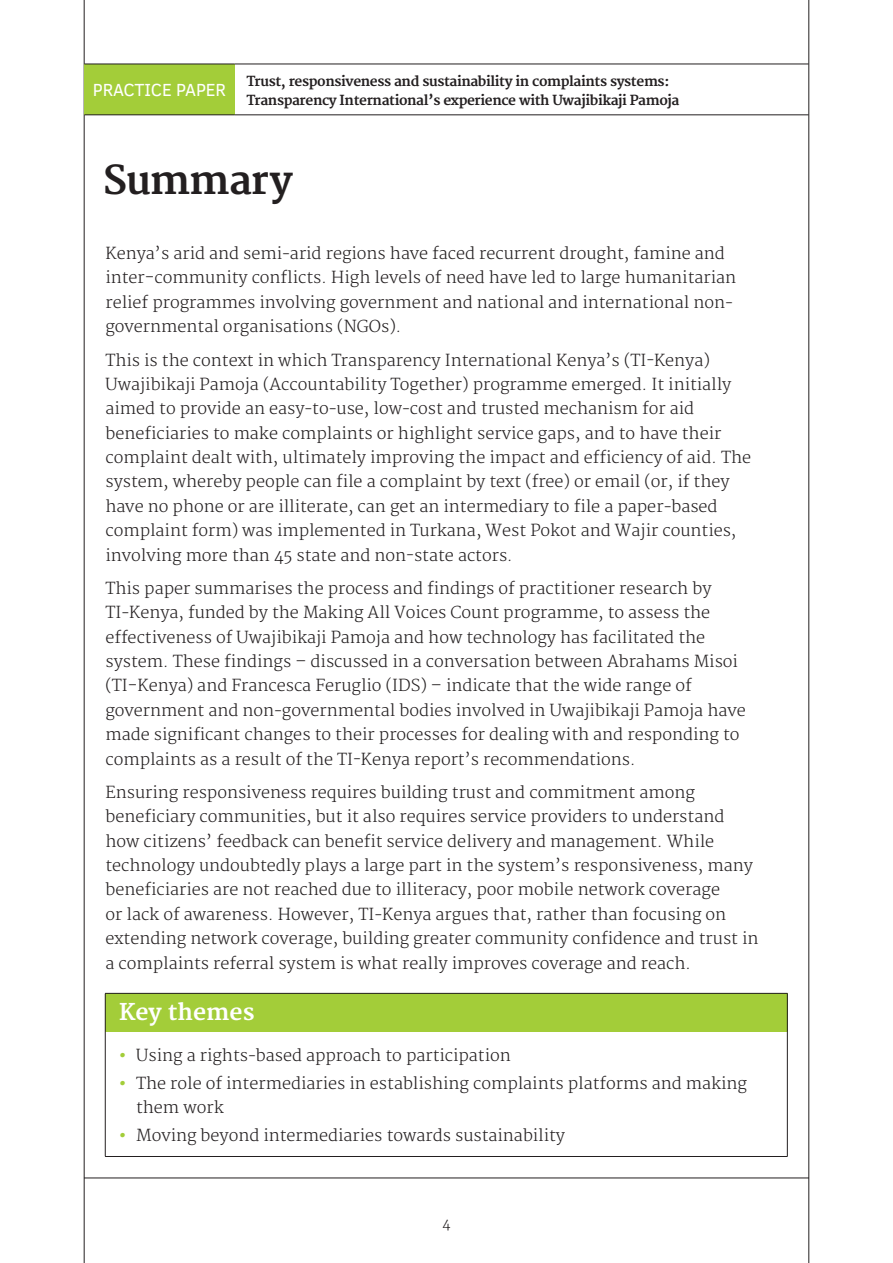
<style>
.page{position:relative;width:893px;height:1263px;background:#fff}
.page>*{position:absolute;margin:0;border:0;box-sizing:border-box;transform-origin:0 0}
.t1{font:700 39px "Merriweather";letter-spacing:-.02em;color:#231f20}
.t2{font:700 22.5px "Merriweather";color:#fff}
.t3{font:18px "Clear Sans";letter-spacing:-.01em;color:#fff}
.t4{font:300 16.2px/24.5px "Merriweather";color:#231f20}
.t5{font:700 13.5px/18.8px "Merriweather";letter-spacing:-.03em;color:#231f20}
.t6{font:300 13.5px "Merriweather";color:#231f20}
.s1{font-weight:700;color:#a3cd39}
</style>
<div class="page">
<hr style="left:84px;top:0;width:1px;height:1263px;background:#231f20">
<hr style="left:808px;top:0;width:1px;height:1263px;background:#231f20">
<hr style="left:84px;top:1178px;width:725px;height:1px;background:#231f20">
<div style="left:105px;top:993px;width:682px;height:39px;background:#a3cd39"></div>
<hr style="left:105px;top:993px;width:682px;height:1px;background:#231f20">
<hr style="left:105px;top:993px;width:1px;height:39px;background:#231f20">
<hr style="left:787px;top:993px;width:1px;height:39px;background:#231f20">
<hr style="left:105px;top:1032px;width:1px;height:124px;background:#231f20">
<hr style="left:787px;top:1032px;width:1px;height:124px;background:#231f20">
<hr style="left:105px;top:1156px;width:682px;height:1px;background:#231f20">
<div style="left:84px;top:64px;width:151px;height:51px;background:#a3cd39"></div>
<hr style="left:84px;top:64px;width:151px;height:1px;background:#231f20">
<hr style="left:235px;top:64px;width:574px;height:1px;background:#231f20">
<hr style="left:84px;top:115px;width:151px;height:1px;background:#231f20">
<hr style="left:235px;top:115px;width:574px;height:1px;background:#231f20">
<p class="t3" style="left:93px;top:78px;width:135px">PRACTICE PAPER</p>
<p class="t5" style="left:246px;top:73px;width:435px">Trust, responsiveness and sustainability in complaints systems:<br>Transparency International’s experience with Uwajibikaji Pamoja</p>
<h1 class="t1" style="left:103px;top:157px;width:191px">Summary</h1>
<p class="t4" style="left:105px;top:242px;width:632px">Kenya’s arid and semi-arid regions have faced recurrent drought, famine and inter-community conflicts. High levels of need have led to large humanitarian relief programmes involving government and national and international non&shy;governmental organisations (NGOs).</p>
<p class="t4" style="left:105px;top:348px;width:647px">This is the context in which Transparency International Kenya’s (TI-Kenya)<br>Uwajibikaji Pamoja (Accountability Together) programme emerged. It initially aimed to provide an easy-to-use, low-cost and trusted mechanism for aid beneficiaries to make complaints or highlight service gaps, and to have their complaint dealt with, ultimately improving the impact and efficiency of aid. The system, whereby people can file a complaint by text (free) or email (or, if they have no phone or are illiterate, can get an intermediary to file a paper-based complaint form) was implemented in Turkana, West Pokot and Wajir counties, involving more than 45 state and non-state actors.</p>
<p class="t4" style="left:105px;top:577px;width:642px">This paper summarises the process and findings of practitioner research by TI-Kenya, funded by the Making All Voices Count programme, to assess the effectiveness of Uwajibikaji Pamoja and how technology has facilitated the system. These findings – discussed in a conversation between Abrahams Misoi (TI-Kenya) and Francesca Feruglio (IDS) – indicate that the wide range of government and non-governmental bodies involved in Uwajibikaji Pamoja have made significant changes to their processes for dealing with and responding to complaints as a result of the TI-Kenya report’s recommendations.</p>
<p class="t4" style="left:105px;top:780px;width:655px">Ensuring responsiveness requires building trust and commitment among beneficiary communities, but it also requires service providers to understand how citizens’ feedback can benefit service delivery and management. While technology undoubtedly plays a large part in the system’s responsiveness, many beneficiaries are not reached due to illiteracy, poor mobile network coverage<br>or lack of awareness. However, TI-Kenya argues that, rather than focusing on extending network coverage, building greater community confidence and trust in a complaints referral system is what really improves coverage and reach.</p>
<h2 class="t2" style="left:119px;top:999px;width:137px">Key themes</h2>
<p class="t4" style="left:119px;top:1043px;width:393px"><span class="s1">•</span> Using a rights-based approach to participation</p>
<p class="t4" style="left:136px;top:1071px;width:612px;text-indent:-17px"><span class="s1">•</span> The role of intermediaries in establishing complaints platforms and making them work</p>
<p class="t4" style="left:119px;top:1123px;width:447px"><span class="s1">•</span> Moving beyond intermediaries towards sustainability</p>
<p class="t6" style="left:442px;top:1215px;width:10px">4</p>
</div>
